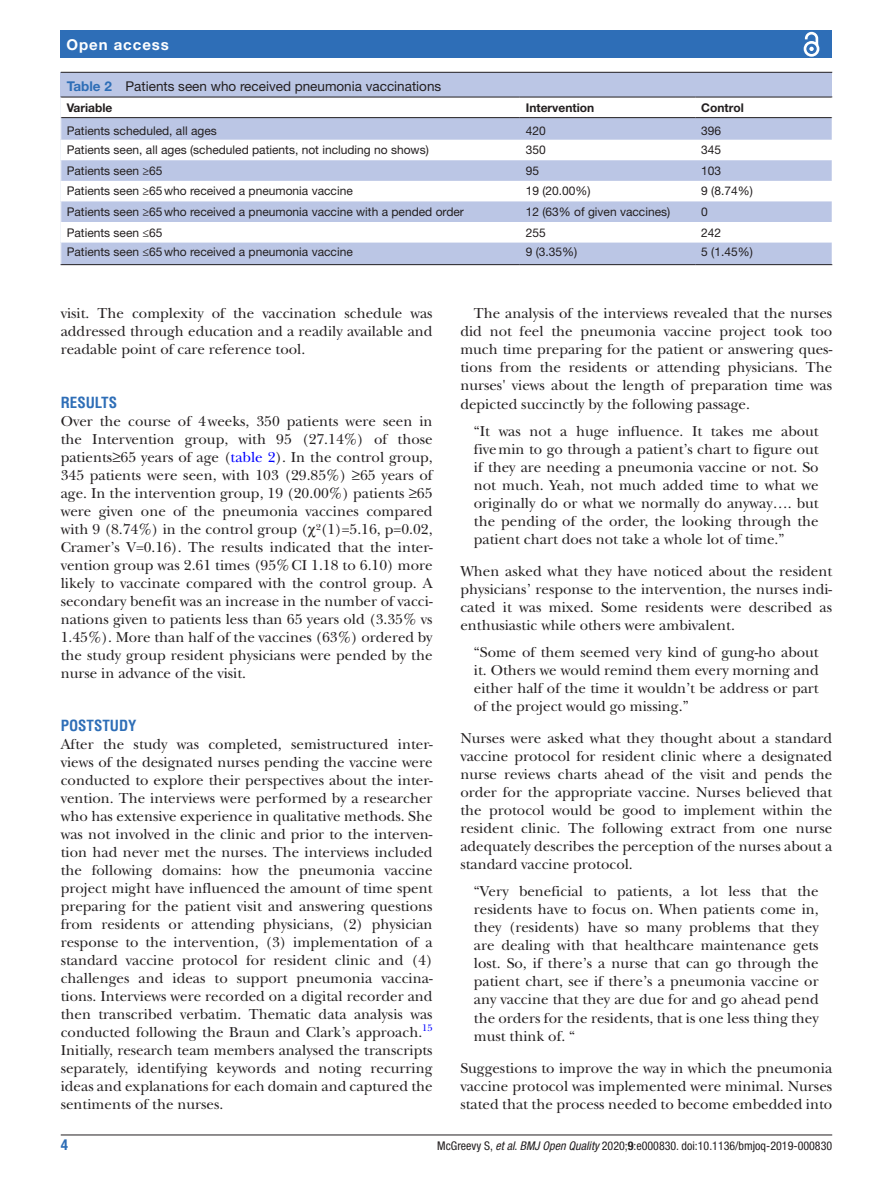
<style>
.page{position:relative;width:893px;height:1191px;background:#fff}
.page>*{position:absolute;margin:0;border:0;box-sizing:border-box;transform-origin:0 0}
.t1{font:15px/18px "New Baskerville";color:#231f20;text-align:justify}
.t2{font:700 condensed 15px "Helvetica LT Std";color:#2e6eb7}
.t3{font:700 15px "Helvetica Neue LT Std";letter-spacing:.065em;color:#fff}
.t4{font:700 condensed 15px "Helvetica Neue LT Std";color:#2e6eb7}
.t5{font:13.5px "Helvetica Neue LT Std";color:#231f20}
.t6{font:12px "Helvetica Neue LT Std";color:#231f20}
.t7{font:condensed 12px "Helvetica Neue LT Std";color:#231f20}
.t8{font:700 12px "Helvetica Neue LT Std";color:#231f20}
.t9{font:9.9px "New Baskerville";color:#00f}
.s1{font-weight:700;color:#2e6eb7}
.s2{color:#00f}
.s3{font-style:italic}
.s4{font-weight:700}
</style>
<div class="page">
<hr style="left:61px;top:1134px;width:771px;height:1px;background:#231f20">
<div style="left:61px;top:31px;width:771px;height:27px;background:#2e6eb7"></div>
<svg style="left:803px;top:31px;width:17px;height:26px"></svg>
<div style="left:61px;top:73px;width:771px;height:192px;background:#bbc6e5"></div>
<hr style="left:61px;top:72px;width:771px;height:1px;background:#231f20">
<svg style="left:61px;top:98px;width:771px;height:144px;fill:#fff"></svg>
<hr style="left:61px;top:97px;width:459px;height:1px;background:#231f20">
<hr style="left:61px;top:117px;width:459px;height:1px;background:#231f20">
<hr style="left:520px;top:97px;width:175px;height:1px;background:#231f20">
<hr style="left:520px;top:117px;width:175px;height:1px;background:#231f20">
<hr style="left:695px;top:97px;width:137px;height:1px;background:#231f20">
<hr style="left:695px;top:117px;width:137px;height:1px;background:#231f20">
<hr style="left:61px;top:264px;width:459px;height:1px;background:#231f20">
<hr style="left:520px;top:264px;width:175px;height:1px;background:#231f20">
<hr style="left:695px;top:264px;width:137px;height:1px;background:#231f20">
<svg style="left:60px;top:97px;width:1px;height:167px"></svg>
<p class="t3" style="left:66px;top:35px;width:104px">Open access</p>
<p class="t5" style="left:67px;top:78px;width:376px"><span class="s1">Table 2</span> Patients seen who received pneumonia vaccinations</p>
<p class="t8" style="left:67px;top:100px;width:47px">Variable</p>
<p class="t8" style="left:526px;top:100px;width:70px">Intervention</p>
<p class="t8" style="left:701px;top:100px;width:44px">Control</p>
<p class="t6" style="left:67px;top:124px;width:152px">Patients scheduled, all ages</p>
<p class="t6" style="left:526px;top:124px;width:22px">420</p>
<p class="t6" style="left:701px;top:124px;width:22px">396</p>
<p class="t6" style="left:67px;top:143px;width:364px">Patients seen, all ages (scheduled patients, not including no shows)</p>
<p class="t6" style="left:526px;top:143px;width:22px">350</p>
<p class="t6" style="left:701px;top:143px;width:22px">345</p>
<p class="t6" style="left:67px;top:163px;width:97px">Patients seen ≥65</p>
<p class="t6" style="left:526px;top:163px;width:15px">95</p>
<p class="t6" style="left:701px;top:163px;width:22px">103</p>
<p class="t6" style="left:67px;top:184px;width:288px">Patients seen ≥65who received a pneumonia vaccine</p>
<p class="t6" style="left:526px;top:184px;width:66px">19 (20.00%)</p>
<p class="t6" style="left:701px;top:184px;width:53px">9 (8.74%)</p>
<p class="t6" style="left:67px;top:204px;width:399px">Patients seen ≥65who received a pneumonia vaccine with a pended order</p>
<p class="t6" style="left:526px;top:204px;width:146px">12 (63% of given vaccines)</p>
<p class="t6" style="left:701px;top:204px;width:8px">0</p>
<p class="t6" style="left:67px;top:225px;width:97px">Patients seen ≤65</p>
<p class="t6" style="left:526px;top:225px;width:22px">255</p>
<p class="t6" style="left:701px;top:225px;width:22px">242</p>
<p class="t6" style="left:67px;top:244px;width:288px">Patients seen ≤65who received a pneumonia vaccine</p>
<p class="t6" style="left:526px;top:244px;width:53px">9 (3.35%)</p>
<p class="t6" style="left:701px;top:244px;width:53px">5 (1.45%)</p>
<p class="t1" style="left:61px;top:305px;width:373px">visit. The complexity of the vaccination schedule was addressed through education and a readily available and readable point of care reference tool.</p>
<p class="t2" style="left:61px;top:393px;width:58px">RESULTS</p>
<p class="t1" style="left:61px;top:412px;width:373px">Over the course of 4weeks, 350 patients were seen in the Intervention group, with 95 (27.14%) of those patients≥65 years of age (<span class="s2">table 2</span>). In the control group, 345 patients were seen, with 103 (29.85%) ≥65 years of age. In the intervention group, 19 (20.00%) patients ≥65 were given one of the pneumonia vaccines compared with 9 (8.74%) in the control group ( ²(1)=5.16, p=0.02, Cramer’s V=0.16). The results indicated that the inter&shy;vention group was 2.61 times (95%CI 1.18 to 6.10) more likely to vaccinate compared with the control group. A secondary benefit was an increase in the number of vacci&shy;nations given to patients less than 65 years old (3.35% vs 1.45%). More than half of the vaccines (63%) ordered by the study group resident physicians were pended by the nurse in advance of the visit.</p>
<p class="t2" style="left:61px;top:716px;width:77px">POSTSTUDY</p>
<p class="t1" style="left:61px;top:735px;width:373px">After the study was completed, semistructured inter&shy;views of the designated nurses pending the vaccine were conducted to explore their perspectives about the inter&shy;vention. The interviews were performed by a researcher who has extensive experience in qualitative methods. She was not involved in the clinic and prior to the interven&shy;tion had never met the nurses. The interviews included the following domains: how the pneumonia vaccine project might have influenced the amount of time spent preparing for the patient visit and answering questions from residents or attending physicians, (2) physician response to the intervention, (3) implementation of a standard vaccine protocol for resident clinic and (4) challenges and ideas to support pneumonia vaccina&shy;tions. Interviews were recorded on a digital recorder and then transcribed verbatim. Thematic data analysis was conducted following the Braun and Clark’s approach.</p>
<p class="t9" style="left:422px;top:1021px;width:12px">15</p>
<p class="t1" style="left:61px;top:1041px;width:373px">Initially, research team members analysed the transcripts separately, identifying keywords and noting recurring ideas and explanations for each domain and captured the sentiments of the nurses.</p>
<p class="t1" style="left:460px;top:305px;width:373px;text-indent:14px">The analysis of the interviews revealed that the nurses did not feel the pneumonia vaccine project took too much time preparing for the patient or answering ques&shy;tions from the residents or attending physicians. The nurses' views about the length of preparation time was depicted succinctly by the following passage.</p>
<p class="t1" style="left:474px;top:422px;width:346px">“It was not a huge influence. It takes me about fivemin to go through a patient’s chart to figure out if they are needing a pneumonia vaccine or not. So not much. Yeah, not much added time to what we originally do or what we normally do anyway…. but the pending of the order, the looking through the patient chart does not take a whole lot of time.”</p>
<p class="t1" style="left:460px;top:562px;width:373px">When asked what they have noticed about the resident physicians’ response to the intervention, the nurses indi&shy;cated it was mixed. Some residents were described as enthusiastic while others were ambivalent.</p>
<p class="t1" style="left:474px;top:643px;width:346px">“Some of them seemed very kind of gung-ho about it. Others we would remind them every morning and either half of the time it wouldn’t be address or part of the project would go missing.”</p>
<p class="t1" style="left:460px;top:729px;width:373px">Nurses were asked what they thought about a standard vaccine protocol for resident clinic where a designated nurse reviews charts ahead of the visit and pends the order for the appropriate vaccine. Nurses believed that the protocol would be good to implement within the resident clinic. The following extract from one nurse adequately describes the perception of the nurses about a standard vaccine protocol.</p>
<p class="t1" style="left:474px;top:882px;width:346px">“Very beneficial to patients, a lot less that the residents have to focus on. When patients come in, they (residents) have so many problems that they are dealing with that healthcare maintenance gets lost. So, if there’s a nurse that can go through the patient chart, see if there’s a pneumonia vaccine or any vaccine that they are due for and go ahead pend the orders for the residents, that is one less thing they must think of. “</p>
<p class="t1" style="left:460px;top:1059px;width:373px">Suggestions to improve the way in which the pneumonia vaccine protocol was implemented were minimal. Nurses stated that the process needed to become embedded into</p>
<p class="t4" style="left:61px;top:1135px;width:9px">4</p>
<p class="t7" style="left:437px;top:1138px;width:396px">McGreevy S, <span class="s3">et al</span>. <span class="s3">BMJ Open Quality</span> 2020;<span class="s4">9</span>:e000830. doi:10.1136/bmjoq-2019-000830</p>
</div>
